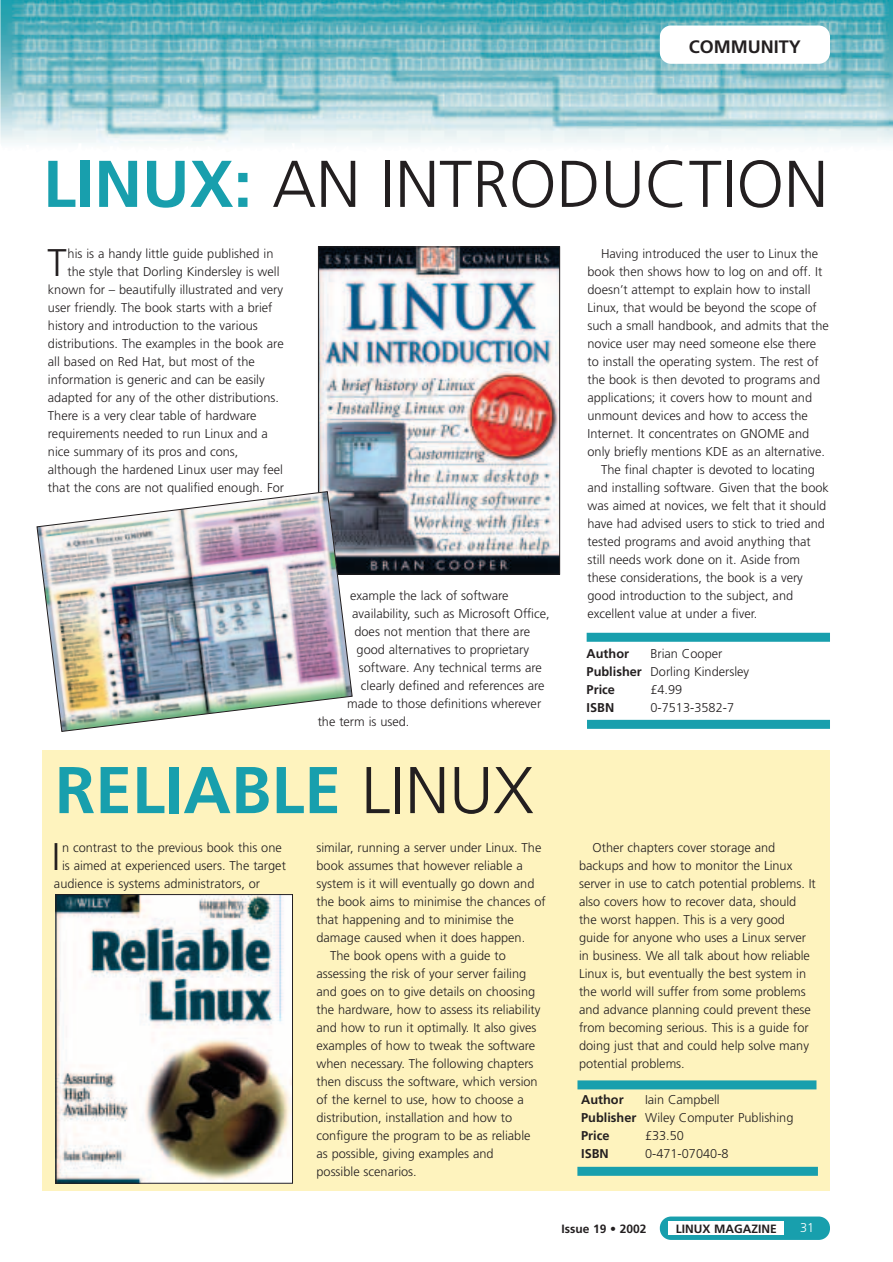
<style>
.page{position:relative;width:893px;height:1262px;background:#fff}
.page>*{position:absolute;margin:0;border:0;box-sizing:border-box;transform-origin:0 0}
.t1{font:300 66px "Frutiger";color:#231f20}
.t2{font:700 66px "Frutiger";color:#189fad}
.t3{font:300 38.55px "Frutiger";color:#231f20}
.t4{font:700 18px "Frutiger";color:#231f20}
.t5{font:300 12.75px/18px "Frutiger";color:#231f20}
.t6{font:700 12.75px "Frutiger";color:#231f20}
.t7{font:300 12.75px "Frutiger";color:#fff}
.t8{font:700 12px "Frutiger";color:#231f20}
.s1{font-weight:700;color:#189fad}
.s2{font-weight:300;color:#231f20}
.s3{font-weight:700}
</style>
<div class="page">
<img style="left:1px;top:0;width:891px;height:144px">
<div style="left:659px;top:26px;width:171px;height:38px;background:#fff;border-radius:11px"></div>
<div style="left:659px;top:1216px;width:171px;height:23px;background:#189fad;border-radius:11px"></div>
<div style="left:668px;top:1221px;width:116px;height:13px;background:#fff"></div>
<div style="left:43px;top:750px;width:787px;height:440px;background:#fef3be"></div>
<img style="left:320px;top:249px;width:238px;height:323px">
<div style="left:318px;top:247px;width:242px;height:327px;border:1px solid #231f20"></div>
<div style="left:587px;top:720px;width:243px;height:9px;background:#189fad"></div>
<div style="left:586px;top:633px;width:244px;height:9px;background:#189fad"></div>
<img style="left:58px;top:896px;width:233px;height:285px">
<div style="left:56px;top:894px;width:237px;height:289px;border:1px solid #231f20"></div>
<div style="left:577px;top:1080px;width:239px;height:9px;background:#189fad"></div>
<div style="left:577px;top:1166px;width:240px;height:9px;background:#189fad"></div>
<img style="left:37px;top:491px;width:315px;height:241px">
<h3 class="t4" style="left:689px;top:39px;width:113px">COMMUNITY</h3>
<h1 class="t1" style="left:43px;top:157px;width:786px"><span class="s1">LINUX:</span> AN INTRODUCTION</h1>
<h2 class="t3" style="left:48px;top:247px;width:21px">T</h2>
<p class="t5" style="left:68px;top:245px;width:207px">his is a handy little guide published in</p>
<p class="t5" style="left:68px;top:263px;width:213px">the style that Dorling Kindersley is well</p>
<p class="t5" style="left:48px;top:281px;width:237px">known for – beautifully illustrated and very</p>
<p class="t5" style="left:48px;top:299px;width:226px">user friendly. The book starts with a brief</p>
<p class="t5" style="left:48px;top:317px;width:211px">history and introduction to the various</p>
<p class="t5" style="left:48px;top:335px;width:237px">distributions. The examples in the book are</p>
<p class="t5" style="left:48px;top:353px;width:208px">all based on Red Hat, but most of the</p>
<p class="t5" style="left:48px;top:371px;width:218px">information is generic and can be easily</p>
<p class="t5" style="left:48px;top:389px;width:232px">adapted for any of the other distributions.</p>
<p class="t5" style="left:48px;top:407px;width:210px">There is a very clear table of hardware</p>
<p class="t5" style="left:48px;top:425px;width:221px">requirements needed to run Linux and a</p>
<p class="t5" style="left:48px;top:443px;width:192px">nice summary of its pros and cons,</p>
<p class="t5" style="left:48px;top:461px;width:236px">although the hardened Linux user may feel</p>
<p class="t5" style="left:48px;top:479px;width:238px">that the cons are not qualified enough. For</p>
<p class="t5" style="left:350px;top:587px;width:160px">example the lack of software</p>
<p class="t5" style="left:352px;top:605px;width:199px">availability, such as Microsoft Office,</p>
<p class="t5" style="left:354px;top:623px;width:177px">does not mention that there are</p>
<p class="t5" style="left:356px;top:641px;width:174px">good alternatives to proprietary</p>
<p class="t5" style="left:359px;top:659px;width:184px">software. Any technical terms are</p>
<p class="t5" style="left:361px;top:677px;width:185px">clearly defined and references are</p>
<p class="t5" style="left:347px;top:695px;width:195px">made to those definitions wherever</p>
<p class="t5" style="left:318px;top:713px;width:93px">the term is used.</p>
<h1 class="t2" style="left:55px;top:763px;width:480px">RELIABLE <span class="s2">LINUX</span></h1>
<h2 class="t3" style="left:52px;top:841px;width:10px">I</h2>
<p class="t5" style="left:62px;top:839px;width:221px">n contrast to the previous book this one</p>
<p class="t5" style="left:62px;top:857px;width:225px">is aimed at experienced users. The target</p>
<p class="t5" style="left:54px;top:875px;width:208px">audience is systems administrators, or</p>
<p class="t5" style="left:316px;top:839px;width:226px">similar, running a server under Linux. The</p>
<p class="t5" style="left:316px;top:857px;width:208px">book assumes that however reliable a</p>
<p class="t5" style="left:316px;top:875px;width:219px">system is it will eventually go down and</p>
<p class="t5" style="left:316px;top:893px;width:231px">the book aims to minimise the chances of</p>
<p class="t5" style="left:316px;top:911px;width:199px">that happening and to minimise the</p>
<p class="t5" style="left:316px;top:929px;width:210px">damage caused when it does happen.</p>
<p class="t5" style="left:330px;top:947px;width:177px">The book opens with a guide to</p>
<p class="t5" style="left:316px;top:965px;width:211px">assessing the risk of your server failing</p>
<p class="t5" style="left:316px;top:983px;width:220px">and goes on to give details on choosing</p>
<p class="t5" style="left:316px;top:1001px;width:225px">the hardware, how to assess its reliability</p>
<p class="t5" style="left:316px;top:1019px;width:221px">and how to run it optimally. It also gives</p>
<p class="t5" style="left:316px;top:1037px;width:220px">examples of how to tweak the software</p>
<p class="t5" style="left:316px;top:1055px;width:218px">when necessary. The following chapters</p>
<p class="t5" style="left:316px;top:1073px;width:223px">then discuss the software, which version</p>
<p class="t5" style="left:316px;top:1091px;width:209px">of the kernel to use, how to choose a</p>
<p class="t5" style="left:316px;top:1109px;width:197px">distribution, installation and how to</p>
<p class="t5" style="left:316px;top:1127px;width:215px">configure the program to be as reliable</p>
<p class="t5" style="left:316px;top:1145px;width:179px">as possible, giving examples and</p>
<p class="t5" style="left:316px;top:1163px;width:102px">possible scenarios.</p>
<p class="t5" style="left:601px;top:245px;width:219px">Having introduced the user to Linux the</p>
<p class="t5" style="left:587px;top:263px;width:236px">book then shows how to log on and off. It</p>
<p class="t5" style="left:587px;top:281px;width:224px">doesn’t attempt to explain how to install</p>
<p class="t5" style="left:587px;top:299px;width:231px">Linux, that would be beyond the scope of</p>
<p class="t5" style="left:587px;top:317px;width:243px">such a small handbook, and admits that the</p>
<p class="t5" style="left:587px;top:335px;width:230px">novice user may need someone else there</p>
<p class="t5" style="left:587px;top:353px;width:233px">to install the operating system. The rest of</p>
<p class="t5" style="left:587px;top:371px;width:234px">the book is then devoted to programs and</p>
<p class="t5" style="left:587px;top:389px;width:226px">applications; it covers how to mount and</p>
<p class="t5" style="left:587px;top:407px;width:222px">unmount devices and how to access the</p>
<p class="t5" style="left:587px;top:425px;width:223px">Internet. It concentrates on GNOME and</p>
<p class="t5" style="left:587px;top:443px;width:239px">only briefly mentions KDE as an alternative.</p>
<p class="t5" style="left:601px;top:461px;width:215px">The final chapter is devoted to locating</p>
<p class="t5" style="left:587px;top:479px;width:243px">and installing software. Given that the book</p>
<p class="t5" style="left:587px;top:497px;width:240px">was aimed at novices, we felt that it should</p>
<p class="t5" style="left:587px;top:515px;width:239px">have had advised users to stick to tried and</p>
<p class="t5" style="left:587px;top:533px;width:225px">tested programs and avoid anything that</p>
<p class="t5" style="left:587px;top:551px;width:214px">still needs work done on it. Aside from</p>
<p class="t5" style="left:587px;top:569px;width:217px">these considerations, the book is a very</p>
<p class="t5" style="left:587px;top:587px;width:207px">good introduction to the subject, and</p>
<p class="t5" style="left:587px;top:605px;width:171px">excellent value at under a fiver.</p>
<p class="t6" style="left:586px;top:648px;width:44px">Author</p>
<p class="t5" style="left:586px;top:645px;width:164px;text-indent:64px">Brian Cooper<br><span class="s3">Publisher</span> Dorling Kindersley<br><span class="s3">Price</span></p>
<p class="t5" style="left:650px;top:681px;width:33px">£4.99</p>
<p class="t6" style="left:586px;top:702px;width:29px">ISBN</p>
<p class="t5" style="left:650px;top:699px;width:85px">0-7513-3582-7</p>
<p class="t5" style="left:579px;top:839px;width:238px;text-indent:13px">Other chapters cover storage and backups and how to monitor the Linux server in use to catch potential problems. It also covers how to recover data, should the worst happen. This is a very good guide for anyone who uses a Linux server in business. We all talk about how reliable Linux is, but eventually the best system in the world will suffer from some problems and advance planning could prevent these from becoming serious. This is a guide for doing just that and could help solve many potential problems.</p>
<p class="t6" style="left:581px;top:1094px;width:44px">Author</p>
<p class="t5" style="left:581px;top:1091px;width:214px;text-indent:64px">Iain Campbell<br><span class="s3">Publisher</span> Wiley Computer Publishing<br><span class="s3">Price</span></p>
<p class="t5" style="left:645px;top:1127px;width:40px">£33.50</p>
<p class="t6" style="left:581px;top:1148px;width:29px">ISBN</p>
<p class="t5" style="left:645px;top:1145px;width:85px">0-471-07040-8</p>
<p class="t8" style="left:561px;top:1223px;width:87px">Issue 19 • 2002</p>
<p class="t8" style="left:675px;top:1223px;width:102px">LINUX MAGAZINE</p>
<p class="t7" style="left:800px;top:1222px;width:16px">31</p>
</div>
